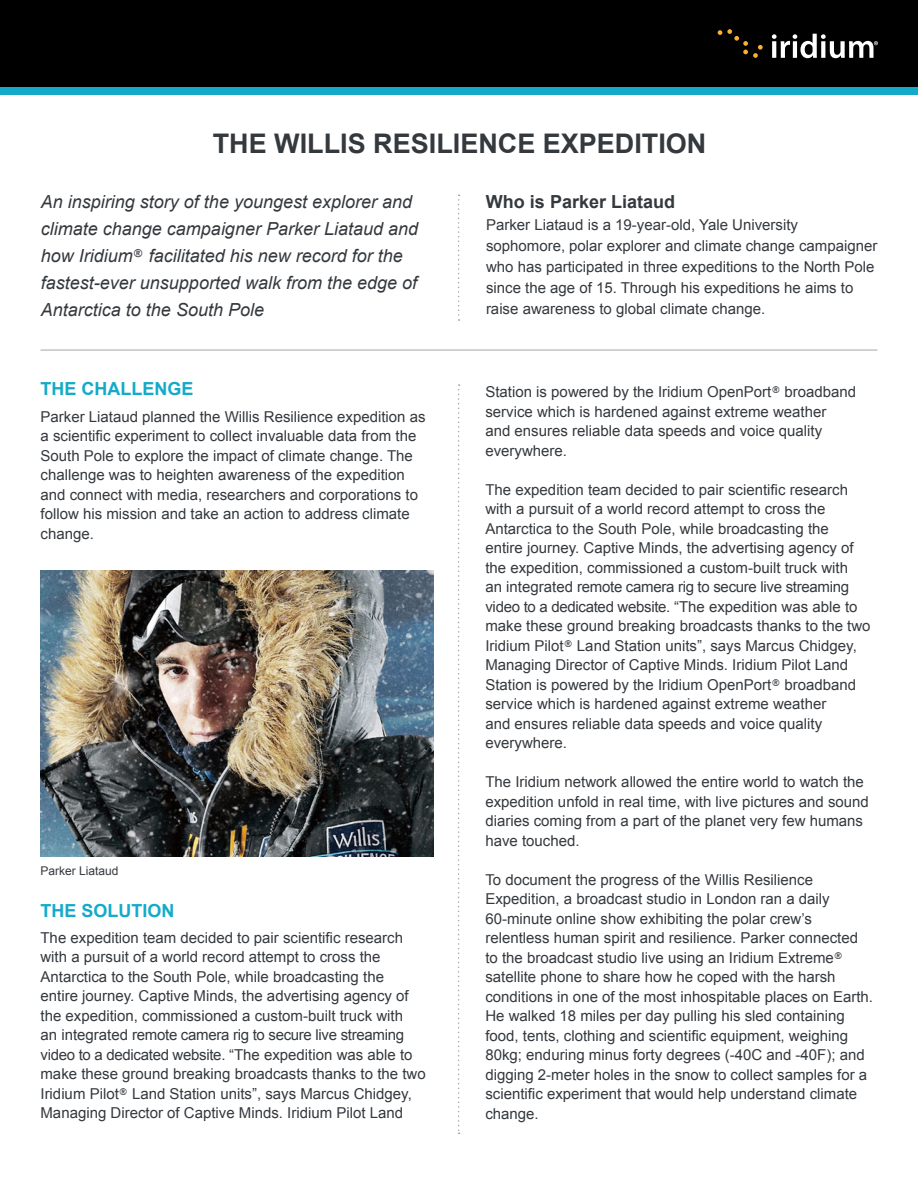
<style>
.page{position:relative;width:918px;height:1188px;background:#fff}
.page>*{position:absolute;margin:0;border:0;box-sizing:border-box;transform-origin:0 0}
.t1{font:700 27px "Arial";color:#34393e}
.t2{font:italic 18px/27px "Arial";color:#34393e}
.t3{font:700 18px "Arial";color:#14aac9}
.t4{font:700 18px "Arial";color:#34393e}
.t5{font:15px/19.5px "Arial";color:#34393e}
.t6{font:12px "Arial";color:#34393e}
.s1{font-family:"Avenir Next";font-style:normal}
.s2{font-family:"Avenir Next"}
</style>
<div class="page">
<hr style="left:40px;top:350px;width:838px;height:1px;background:#a7a7aa">
<svg style="left:458px;top:384px;width:2px;height:750px"></svg>
<svg style="left:458px;top:195px;width:2px;height:126px"></svg>
<img style="left:40px;top:570px;width:393px;height:286px">
<div style="left:0;top:0;width:918px;height:93px;background:#000"></div>
<div style="left:0;top:87px;width:918px;height:8px;background:#14aac9"></div>
<svg style="left:718px;top:29px;width:45px;height:29px"></svg>
<svg style="left:772px;top:34px;width:106px;height:24px"></svg>
<h1 class="t1" style="left:213px;top:126px;width:495px">THE WILLIS RESILIENCE EXPEDITION</h1>
<p class="t2" style="left:41px;top:188px;width:379px">An inspiring story of the youngest explorer and climate change campaigner Parker Liataud and how Iridium<span class="s1">®</span> facilitated his new record for the fastest-ever unsupported walk from the edge of Antarctica to the South Pole</p>
<p class="t4" style="left:486px;top:190px;width:191px">Who is Parker Liataud</p>
<p class="t5" style="left:486px;top:215px;width:393px;line-height:21px">Parker Liataud is a 19-year-old, Yale University sophomore, polar explorer and climate change campaigner who has participated in three expeditions to the North Pole since the age of 15. Through his expeditions he aims to raise awareness to global climate change.</p>
<p class="t3" style="left:40px;top:377px;width:154px">THE CHALLENGE</p>
<p class="t5" style="left:40px;top:407px;width:387px">Parker Liataud planned the Willis Resilience expedition as a scientific experiment to collect invaluable data from the South Pole to explore the impact of climate change. The challenge was to heighten awareness of the expedition and connect with media, researchers and corporations to follow his mission and take an action to address climate change.</p>
<p class="t6" style="left:40px;top:863px;width:80px">Parker Liataud</p>
<p class="t3" style="left:40px;top:899px;width:136px">THE SOLUTION</p>
<p class="t5" style="left:40px;top:928px;width:387px">The expedition team decided to pair scientific research with a pursuit of a world record attempt to cross the Antarctica to the South Pole, while broadcasting the<br>entire journey. Captive Minds, the advertising agency of the expedition, commissioned a custom-built truck with<br>an integrated remote camera rig to secure live streaming video to a dedicated website. “The expedition was able to make these ground breaking broadcasts thanks to the two Iridium Pilot<span class="s2">®</span> Land Station units”, says Marcus Chidgey, Managing Director of Captive Minds. Iridium Pilot Land</p>
<p class="t5" style="left:485px;top:382px;width:372px">Station is powered by the Iridium OpenPort<span class="s2">®</span> broadband service which is hardened against extreme weather<br>and ensures reliable data speeds and voice quality everywhere.</p>
<p class="t5" style="left:485px;top:480px;width:387px">The expedition team decided to pair scientific research with a pursuit of a world record attempt to cross the Antarctica to the South Pole, while broadcasting the<br>entire journey. Captive Minds, the advertising agency of the expedition, commissioned a custom-built truck with<br>an integrated remote camera rig to secure live streaming video to a dedicated website. “The expedition was able to make these ground breaking broadcasts thanks to the two Iridium Pilot<span class="s2">®</span> Land Station units”, says Marcus Chidgey, Managing Director of Captive Minds. Iridium Pilot Land Station is powered by the Iridium OpenPort<span class="s2">®</span> broadband service which is hardened against extreme weather<br>and ensures reliable data speeds and voice quality everywhere.</p>
<p class="t5" style="left:485px;top:772px;width:385px">The Iridium network allowed the entire world to watch the expedition unfold in real time, with live pictures and sound diaries coming from a part of the planet very few humans have touched.</p>
<p class="t5" style="left:485px;top:870px;width:389px">To document the progress of the Willis Resilience Expedition, a broadcast studio in London ran a daily 60-minute online show exhibiting the polar crew’s relentless human spirit and resilience. Parker connected to the broadcast studio live using an Iridium Extreme<span class="s2">® </span>satellite phone to share how he coped with the harsh conditions in one of the most inhospitable places on Earth.<br>He walked 18 miles per day pulling his sled containing food, tents, clothing and scientific equipment, weighing 80kg; enduring minus forty degrees (-40C and -40F); and digging 2-meter holes in the snow to collect samples for a scientific experiment that would help understand climate change.</p>
</div>
